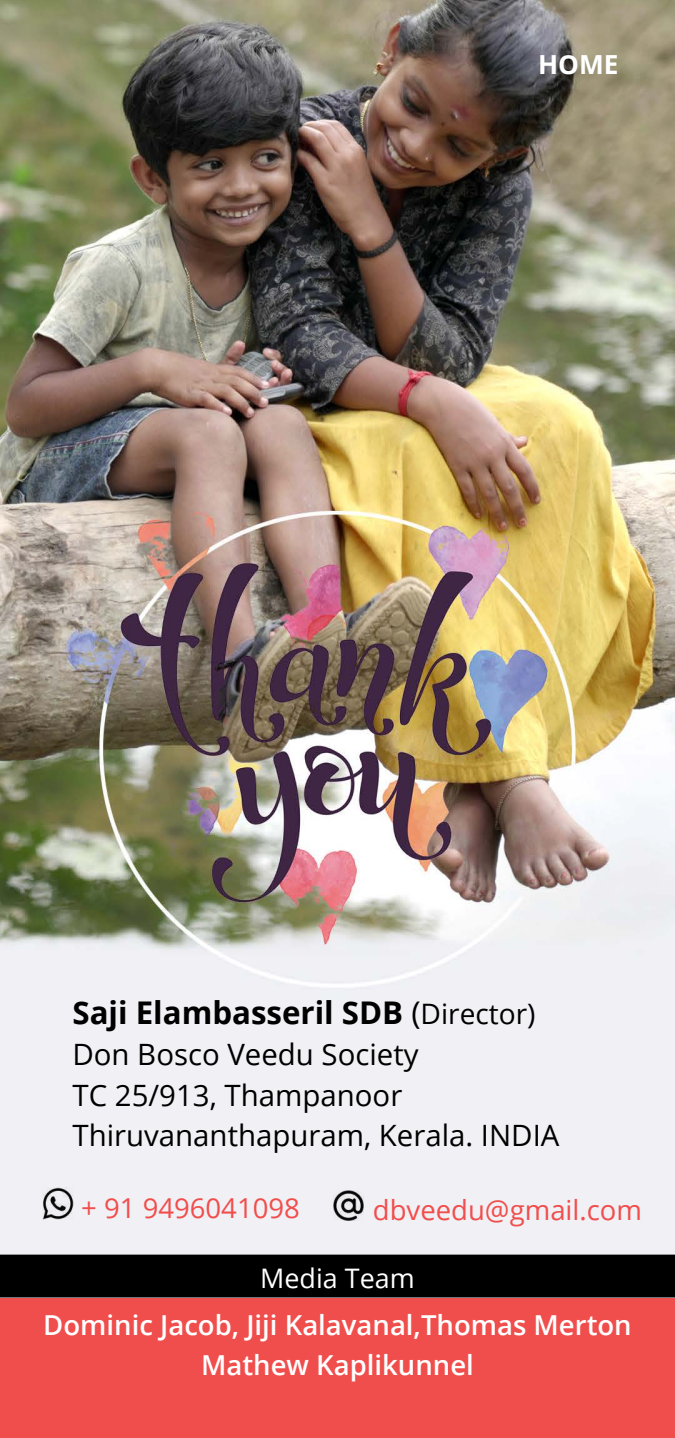
<style>
.page{position:relative;width:675px;height:1438px;background:#fff}
.page>*{position:absolute;margin:0;border:0;box-sizing:border-box;transform-origin:0 0}
.t1{font:700 31.25px "Open Sans";color:#000}
.t2{font:29.38px/40.6px "Open Sans";color:#000}
.t3{font:600 27.5px/40.6px "Open Sans";color:#fff;text-align:center}
.t4{font:27.5px "Open Sans";color:#f04e4c}
.t5{font:26.88px "Open Sans";color:#fff}
.t6{font:700 26.25px "Open Sans";color:#fff}
.s1{font-weight:400}
.s2{font-weight:400;font-size:28.12px}
</style>
<div class="page">
<img style="left:0;top:0;width:675px;height:1298px">
<img style="left:42px;top:1188px;width:32px;height:31px">
<img style="left:334px;top:1190px;width:30px;height:30px">
<div style="left:0;top:1298px;width:675px;height:139px;background:#f04e4c"></div>
<div style="left:0;top:1255px;width:675px;height:42px;background:#000"></div>
<div style="left:0;top:1254px;width:675px;height:43px;border:1px solid #000"></div>
<p class="t6" style="left:538px;top:46px;width:82px">HOME</p>
<p class="t1" style="left:72px;top:991px;width:465px">Saji Elambasseril SDB <span class="s1">(</span><span class="s2">Director)</span></p>
<p class="t2" style="left:72px;top:1033px;width:489px">Don Bosco Veedu Society<br>TC 25/913, Thampanoor<br>Thiruvananthapuram, Kerala. INDIA</p>
<p class="t4" style="left:81px;top:1189px;width:220px">+ 91 9496041098</p>
<p class="t4" style="left:373px;top:1191px;width:271px">dbveedu@gmail.com</p>
<p class="t5" style="left:260px;top:1259px;width:156px">Media Team</p>
<p class="t3" style="left:43px;top:1303px;width:590px">Dominic Jacob, Jiji Kalavanal,Thomas Merton<br>Mathew Kaplikunnel</p>
</div>
